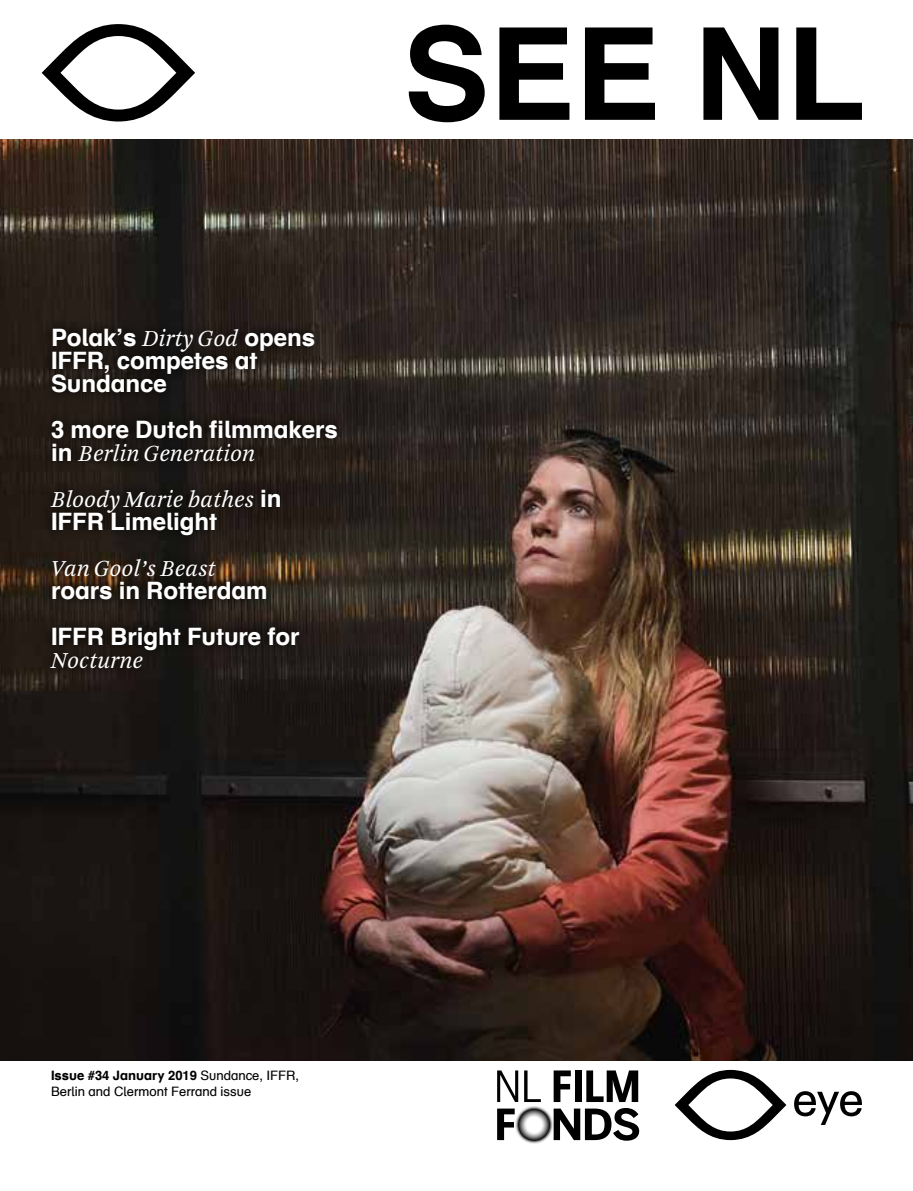
<style>
.page{position:relative;width:913px;height:1191px;background:#fff}
.page>*{position:absolute;margin:0;border:0;box-sizing:border-box;transform-origin:0 0}
.t1{font:700 24px/23px "Eye Schulbuch";letter-spacing:-.005em;color:#fff}
.t2{font:italic 24px/46px "Arnhem Blond";letter-spacing:-.005em;color:#fff}
.t3{font:13px/16px "Eye Schulbuch";color:#000}
.s1{font-family:"Arnhem Blond";font-weight:400;font-style:italic}
.s2{font-family:"Eye Schulbuch";font-weight:700;font-style:normal}
.s3{font-weight:700}
</style>
<div class="page">
<img style="left:0;top:140px;width:912px;height:920px">
<svg style="left:409px;top:25px;width:453px;height:97px"></svg>
<svg style="left:42px;top:24px;width:153px;height:97px"></svg>
<svg style="left:674px;top:1070px;width:112px;height:70px"></svg>
<svg style="left:794px;top:1091px;width:68px;height:34px"></svg>
<svg style="left:41px;top:317px;width:306px;height:362px;background:#221b15"></svg>
<div style="left:575px;top:1070px;width:6px;height:32px;background:#000"></div>
<svg style="left:586px;top:1070px;width:52px;height:32px"></svg>
<svg style="left:553px;top:1070px;width:18px;height:32px"></svg>
<svg style="left:497px;top:1108px;width:18px;height:32px"></svg>
<svg style="left:553px;top:1108px;width:86px;height:32px"></svg>
<svg style="left:497px;top:1070px;width:21px;height:32px"></svg>
<svg style="left:524px;top:1070px;width:17px;height:32px"></svg>
<svg style="left:513px;top:1103px;width:41px;height:42px"></svg>
<p class="t1" style="left:51px;top:325px;width:266px">Polak’s <span class="s1">Dirty God</span> opens<br>IFFR, competes at<br>Sundance</p>
<p class="t1" style="left:51px;top:417px;width:288px">3 more Dutch filmmakers</p>
<p class="t2" style="left:51px;top:430px;width:232px"><span class="s2">in</span> Berlin Generation<br>Bloody Marie bathes <span class="s2">in</span></p>
<p class="t1" style="left:51px;top:509px;width:168px">IFFR Limelight</p>
<p class="t2" style="left:51px;top:545px;width:166px">Van Gool’s Beast</p>
<p class="t1" style="left:51px;top:566px;width:250px;line-height:46px">roars in Rotterdam<br>IFFR Bright Future for</p>
<p class="t2" style="left:51px;top:637px;width:93px">Nocturne</p>
<p class="t3" style="left:51px;top:1067px;width:249px"><span class="s3">Issue #34 January 2019</span> Sundance, IFFR,<br>Berlin and Clermont Ferrand issue</p>
</div>
